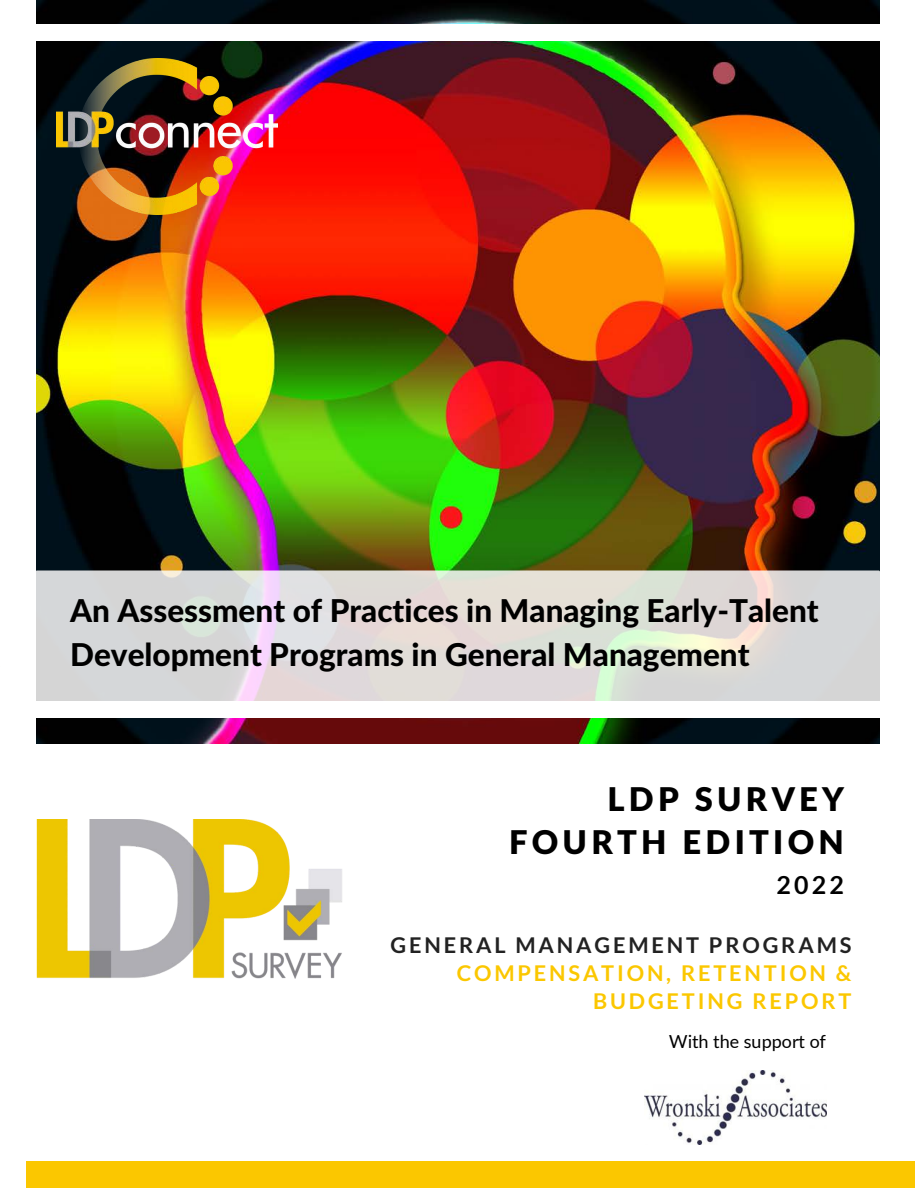
<style>
.page{position:relative;width:918px;height:1188px;background:#fff}
.page>*{position:absolute;margin:0;border:0;box-sizing:border-box;transform-origin:0 0}
.t1{font:900 32.7px "Lato Latin";letter-spacing:.13em;color:#000}
.t2{font:800 31.5px/43.8px "Lato Latin";color:#000}
.t3{font:700 24.9px "Lato";color:#000}
.t4{font:700 21.75px/28px "Lato";letter-spacing:.13em;color:#fbc700;text-align:right}
.t5{font:700 21.75px "Lato";letter-spacing:.13em;color:#222}
.t6{font:18px "Lato";color:#000}
</style>
<div class="page">
<img style="left:36px;top:1px;width:843px;height:742px">
<div style="left:9px;top:702px;width:889px;height:16px;background:#fff"></div>
<div style="left:9px;top:25px;width:889px;height:16px;background:#fff"></div>
<div style="left:26px;top:1161px;width:889px;height:27px;background:#fbc700"></div>
<img style="left:36px;top:820px;width:306px;height:158px">
<svg style="left:36px;top:571px;width:844px;height:131px;background:#dddbd8"></svg>
<img style="left:644px;top:1071px;width:182px;height:73px">
<img style="left:57px;top:58px;width:220px;height:156px">
<p class="t2" style="left:70px;top:591px;width:750px">An Assessment of Practices in Managing Early-Talent<br>Development Programs in General Management</p>
<p class="t1" style="left:608px;top:785px;width:238px">LDP SURVEY</p>
<p class="t1" style="left:509px;top:827px;width:336px">FOURTH EDITION</p>
<p class="t3" style="left:777px;top:871px;width:69px">2022</p>
<p class="t5" style="left:391px;top:933px;width:462px">GENERAL MANAGEMENT PROGRAMS</p>
<p class="t4" style="left:457px;top:959px;width:396px">COMPENSATION, RETENTION &amp;<br>BUDGETING REPORT</p>
<p class="t6" style="left:669px;top:1032px;width:158px">With the support of</p>
</div>
